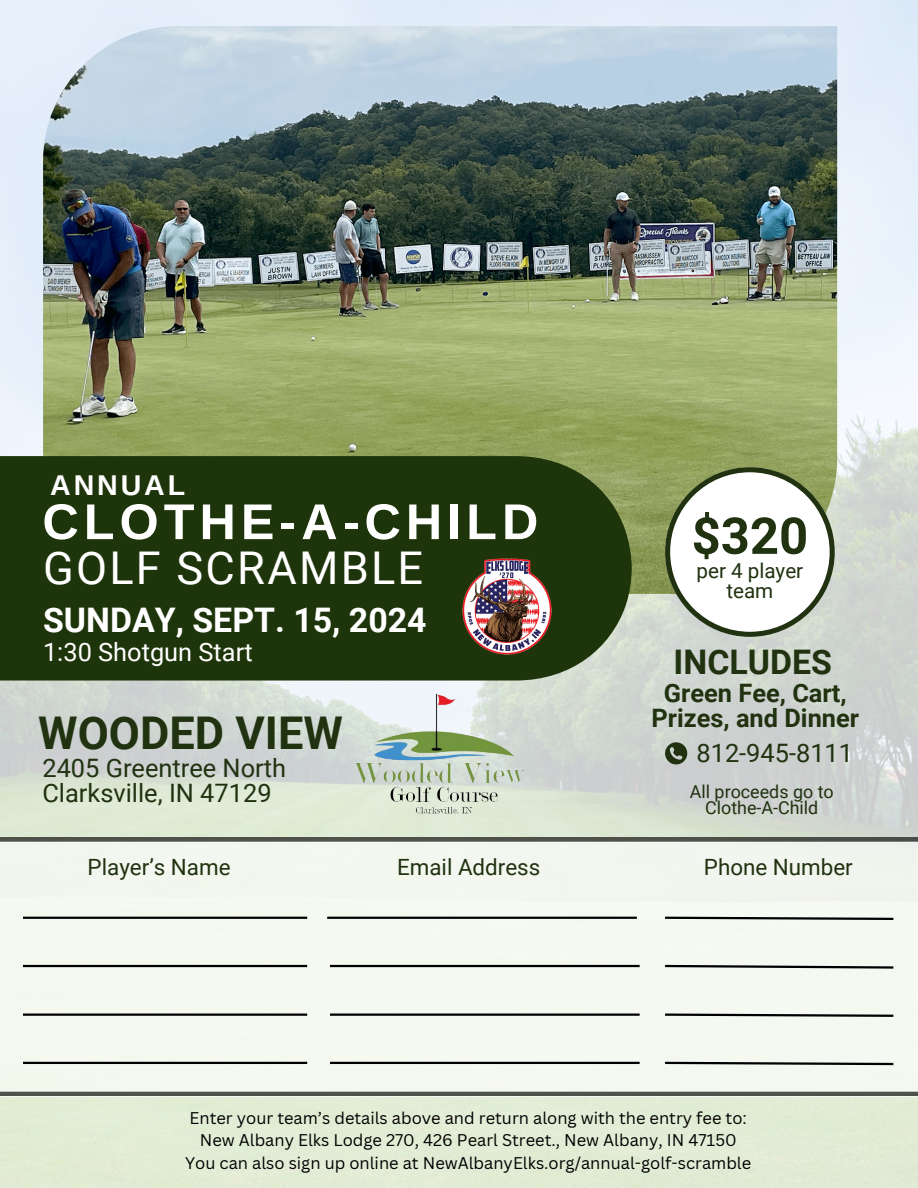
<style>
.page{position:relative;width:918px;height:1188px;background:#fff}
.page>*{position:absolute;margin:0;border:0;box-sizing:border-box;transform-origin:0 0}
.t1{font:700 50.85px "Roboto";color:#203210}
.t2{font:700 50.4px "Arimo";letter-spacing:.1em;color:#fff}
.t3{font:45.15px "Roboto";letter-spacing:.05em;color:#fff}
.t4{font:700 45.15px "Roboto";color:#203210}
.t5{font:700 33.9px "Roboto";color:#fff}
.t6{font:700 33.9px "Roboto";color:#203210}
.t7{font:700 28.65px "Arimo";letter-spacing:.1em;color:#fff}
.t8{font:25.35px "Roboto";color:#203210}
.t9{font:700 25.35px/24.8px "Roboto";color:#203210;text-align:center}
.t10{font:25.35px "Roboto";color:#fff}
.t11{font:22.35px "Roboto";color:#203210}
.t12{font:20.7px/20.2px "Roboto";color:#203210;text-align:center}
.t13{font:17.85px "Roboto";color:#203210}
.t14{font:16.5px "Canva Sans";color:#000}
</style>
<div class="page">
<img style="left:43px;top:26px;width:794px;height:568px">
<div style="left:0;top:456px;width:632px;height:225px;background:#1e340a"></div>
<img style="left:333px;top:671px;width:210px;height:166px">
<img style="left:460px;top:555px;width:94px;height:103px">
<div style="left:0;top:837px;width:918px;height:259px;background:#f4f9f0"></div>
<hr style="left:23px;top:917px;width:284px;height:2px;background:#000">
<hr style="left:327px;top:917px;width:310px;height:2px;background:#000">
<svg style="left:663px;top:916px;width:233px;height:5px"></svg>
<hr style="left:23px;top:965px;width:284px;height:2px;background:#000">
<hr style="left:330px;top:965px;width:310px;height:2px;background:#000">
<svg style="left:663px;top:964px;width:233px;height:6px"></svg>
<hr style="left:23px;top:1014px;width:284px;height:2px;background:#000">
<hr style="left:330px;top:1014px;width:310px;height:2px;background:#000">
<svg style="left:663px;top:1012px;width:233px;height:6px"></svg>
<hr style="left:23px;top:1062px;width:284px;height:2px;background:#000">
<hr style="left:330px;top:1062px;width:310px;height:2px;background:#000">
<svg style="left:663px;top:1061px;width:233px;height:5px"></svg>
<svg style="left:665px;top:742px;width:22px;height:22px"></svg>
<svg style="left:665px;top:467px;width:170px;height:170px"></svg>
<p class="t7" style="left:50px;top:469px;width:137px">ANNUAL</p>
<h3 class="t2" style="left:42px;top:494px;width:497px">CLOTHE-A-CHILD</h3>
<p class="t3" style="left:43px;top:542px;width:382px">GOLF SCRAMBLE</p>
<h1 class="t5" style="left:43px;top:600px;width:385px">SUNDAY, SEPT. 15, 2024</h1>
<h2 class="t10" style="left:43px;top:637px;width:211px">1:30 Shotgun Start</h2>
<h4 class="t4" style="left:38px;top:708px;width:306px">WOODED VIEW</h4>
<p class="t8" style="left:42px;top:753px;width:245px">2405 Greentree North</p>
<p class="t8" style="left:42px;top:779px;width:231px">Clarksville, IN 47129</p>
<p class="t1" style="left:692px;top:507px;width:118px">$320</p>
<h6 class="t12" style="left:697px;top:560px;width:108px">per 4 player team</h6>
<p class="t6" style="left:674px;top:643px;width:160px">INCLUDES</p>
<h1 class="t9" style="left:651px;top:681px;width:209px">Green Fee, Cart,<br>Prizes, and Dinner</h1>
<h4 class="t8" style="left:697px;top:738px;width:158px">812-945-8111</h4>
<p class="t13" style="left:690px;top:781px;width:145px">All proceeds go to</p>
<p class="t13" style="left:705px;top:798px;width:115px">Clothe-A-Child</p>
<p class="t11" style="left:88px;top:855px;width:144px">Player’s Name</p>
<p class="t11" style="left:397px;top:855px;width:145px">Email Address</p>
<p class="t11" style="left:704px;top:855px;width:150px">Phone Number</p>
<p class="t14" style="left:190px;top:1106px;width:559px">Enter your team’s details above and return along with the entry fee to:</p>
<p class="t14" style="left:200px;top:1129px;width:538px">New Albany Elks Lodge 270, 426 Pearl Street., New Albany, IN 47150</p>
<p class="t14" style="left:185px;top:1151px;width:568px">You can also sign up online at NewAlbanyElks.org/annual-golf-scramble</p>
</div>
